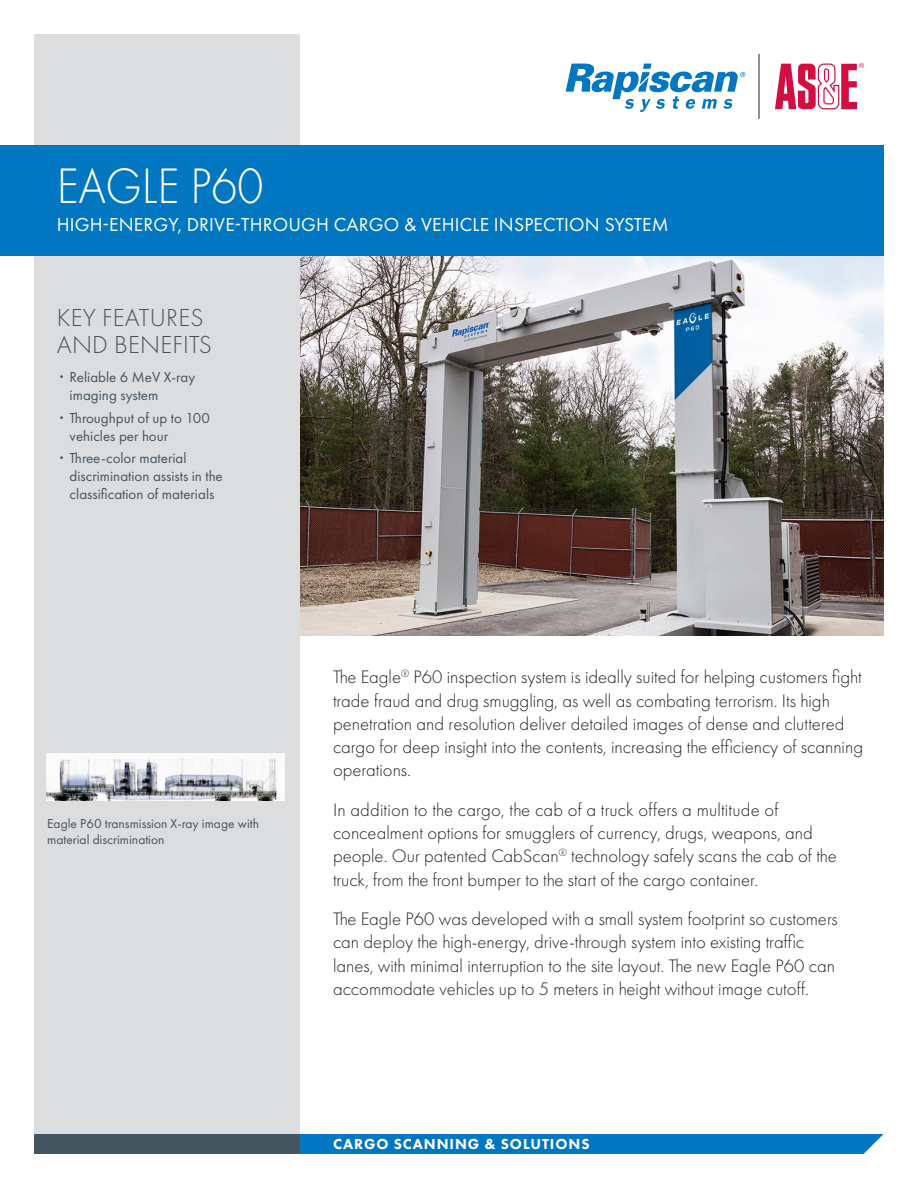
<style>
.page{position:relative;width:918px;height:1188px;background:#fff}
.page>*{position:absolute;margin:0;border:0;box-sizing:border-box;transform-origin:0 0}
.t1{font:300 51.75px "Futura PT";color:#fff;scale:.91 1}
.t2{font:300 25.5px/27px "Futura PT";letter-spacing:.01em;color:#45555f}
.t3{font:19.5px "Futura PT";letter-spacing:.01em;color:#fff}
.t4{font:300 18.75px/23.2px "Futura PT";color:#231f20}
.t5{font:15px/18px "Futura PT";color:#45555f}
.t6{font:800 15px "Futura PT";letter-spacing:.06em;color:#fff}
.t7{font:13.5px/16.5px "Futura PT";color:#45555f}
.s1{font-weight:300;font-size:9.9px}
</style>
<div class="page">
<img style="left:299px;top:255px;width:585px;height:380px">
<svg style="left:566px;top:64px;width:179px;height:48px"></svg>
<svg style="left:775px;top:63px;width:89px;height:46px"></svg>
<hr style="left:759px;top:54px;width:1px;height:65px;background:#211e1e">
<div style="left:34px;top:34px;width:265px;height:1120px;background:#dcdddf"></div>
<div style="left:0;top:145px;width:884px;height:110px;background:#0077c0"></div>
<div style="left:34px;top:1134px;width:265px;height:20px;background:#45555f"></div>
<div style="left:299px;top:1134px;width:585px;height:20px;background:#0077c0"></div>
<img style="left:46px;top:753px;width:238px;height:48px">
<h1 class="t1" style="left:57px;top:157px;width:229px">EAGLE P60</h1>
<p class="t3" style="left:57px;top:213px;width:613px">HIGH-ENERGY, DRIVE-THROUGH CARGO &amp; VEHICLE INSPECTION SYSTEM</p>
<h2 class="t2" style="left:57px;top:305px;width:157px">KEY FEATURES<br>AND BENEFITS</h2>
<p class="t5" style="left:70px;top:368px;width:127px;text-indent:-13px"><span class="s1">•</span> Reliable 6 MeV X-ray imaging system</p>
<p class="t5" style="left:70px;top:409px;width:142px;text-indent:-13px"><span class="s1">•</span> Throughput of up to 100 vehicles per hour</p>
<p class="t5" style="left:70px;top:449px;width:155px;text-indent:-13px"><span class="s1">•</span> Three-color material discrimination assists in the classification of materials</p>
<p class="t7" style="left:47px;top:815px;width:213px">Eagle P60 transmission X-ray image with material discrimination</p>
<p class="t4" style="left:333px;top:666px;width:532px">The Eagle<sup>®</sup> P60 inspection system is ideally suited for helping customers fight trade fraud and drug smuggling, as well as combating terrorism. Its high penetration and resolution deliver detailed images of dense and cluttered cargo for deep insight into the contents, increasing the efficiency of scanning operations.</p>
<p class="t4" style="left:333px;top:798px;width:505px">In addition to the cargo, the cab of a truck offers a multitude of concealment options for smugglers of currency, drugs, weapons, and people. Our patented CabScan<sup>®</sup> technology safely scans the cab of the truck, from the front bumper to the start of the cargo container.</p>
<p class="t4" style="left:333px;top:907px;width:506px">The Eagle P60 was developed with a small system footprint so customers can deploy the high-energy, drive-through system into existing traffic lanes, with minimal interruption to the site layout. The new Eagle P60 can accommodate vehicles up to 5 meters in height without image cutoff.</p>
<p class="t6" style="left:333px;top:1135px;width:258px">CARGO SCANNING &amp; SOLUTIONS</p>
</div>
